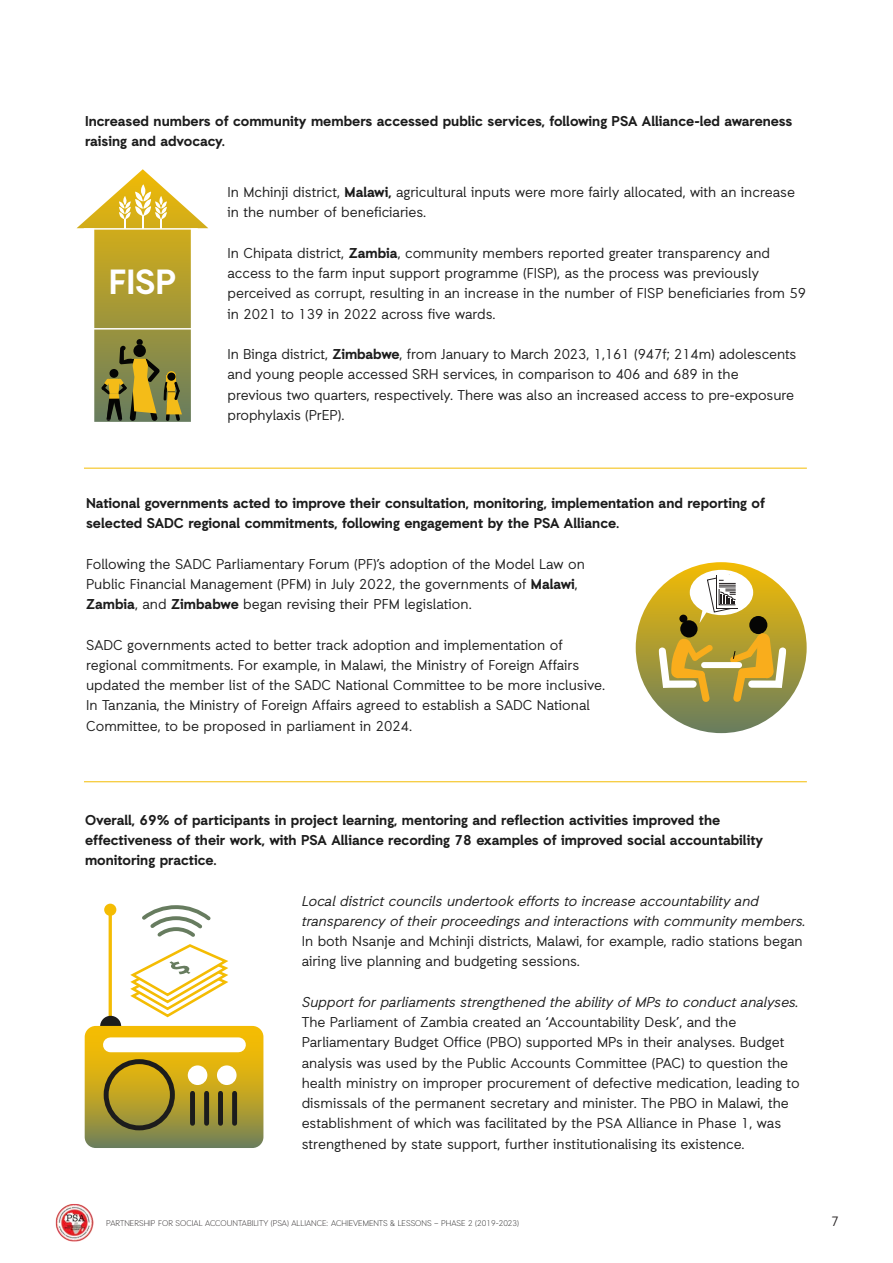
<style>
.page{position:relative;width:893px;height:1263px;background:#fff}
.page>*{position:absolute;margin:0;border:0;box-sizing:border-box;transform-origin:0 0}
.t1{font:700 34.95px "Auxilia";color:#fff}
.t2{font:14.25px/20.2px "Auxilia";color:#1c1c1c}
.t3{font:700 14.25px/20.2px "Auxilia";color:#1c1c1c}
.t4{font:italic 14.25px/20.2px "Auxilia";color:#1c1c1c}
.t5{font:13.5px "Auxilia";color:#231f20}
.t6{font:300 8.25px "Auxilia";color:#231f20}
.s1{font-weight:700}
.s2{font-style:normal}
.s3{font-style:italic}
.s4{color:#1c1c1c}
</style>
<div class="page">
<img style="left:56px;top:1204px;width:38px;height:38px">
<hr style="left:84px;top:468px;width:723px;height:1px;background:#f4bc03">
<hr style="left:84px;top:781px;width:723px;height:1px;background:#f4bc03">
<svg style="left:77px;top:169px;width:131px;height:253px"></svg>
<div style="left:636px;top:562px;width:171px;height:171px;background:linear-gradient(to bottom,#f3bd0a,#697d5e);border-radius:85px"></div>
<div style="left:680px;top:620px;width:17px;height:17px;background:#050504;border-radius:50%"></div>
<div style="left:679px;top:615px;width:8px;height:8px;background:#050504;border-radius:50%"></div>
<div style="left:749px;top:616px;width:18px;height:18px;background:#050504;border-radius:50%"></div>
<div style="left:701px;top:662px;width:41px;height:6px;background:#fff;border-radius:3px"></div>
<div style="left:690px;top:570px;width:63px;height:45px;background:#fff;border-radius:50%"></div>
<svg style="left:659px;top:638px;width:54px;height:64px;background:#c5ab52"></svg>
<svg style="left:730px;top:633px;width:56px;height:69px;background:#c6aa4d"></svg>
<svg style="left:699px;top:574px;width:38px;height:49px"></svg>
<hr style="left:109px;top:912px;width:3px;height:110px;background:#f4bc03">
<div style="left:104px;top:904px;width:12px;height:12px;background:#f4bc03;border-radius:50%"></div>
<svg style="left:100px;top:1016px;width:21px;height:21px"></svg>
<svg style="left:85px;top:1026px;width:178px;height:122px;background:#b9a02a"></svg>
<div style="left:110px;top:1037px;width:128px;height:15px;background:#fff"></div>
<div style="left:204px;top:1093px;width:5px;height:30px;background:#1c1c1c"></div>
<div style="left:218px;top:1093px;width:5px;height:30px;background:#1c1c1c"></div>
<div style="left:232px;top:1093px;width:5px;height:30px;background:#1c1c1c"></div>
<div style="left:104px;top:1059px;width:71px;height:71px;border:5px solid #1c1c1c;border-radius:50%"></div>
<div style="left:188px;top:1065px;width:19px;height:20px;background:#fff;border-radius:50%"></div>
<div style="left:217px;top:1065px;width:20px;height:20px;background:#fff;border-radius:50%"></div>
<div style="left:190px;top:1093px;width:5px;height:30px;background:#1c1c1c"></div>
<svg style="left:130px;top:905px;width:99px;height:113px"></svg>
<p class="t3" style="left:85px;top:110px;width:709px">Increased numbers of community members accessed public services, following PSA Alliance-led awareness raising and advocacy.</p>
<p class="t2" style="left:227px;top:182px;width:569px">In Mchinji district, <span class="s1">Malawi,</span> agricultural inputs were more fairly allocated, with an increase in the number of beneficiaries.</p>
<p class="t2" style="left:227px;top:242px;width:580px">In Chipata district, <span class="s1">Zambia</span>, community members reported greater transparency and access to the farm input support programme (FISP), as the process was previously perceived as corrupt, resulting in an increase in the number of FISP beneficiaries from 59 in 2021 to 139 in 2022 across five wards.</p>
<p class="t2" style="left:227px;top:344px;width:570px">In Binga district, <span class="s1">Zimbabwe</span>, from January to March 2023, 1,161 (947f; 214m) adolescents and young people accessed SRH services, in comparison to 406 and 689 in the previous two quarters, respectively. There was also an increased access to pre-exposure prophylaxis (PrEP).</p>
<p class="t1" style="left:109px;top:260px;width:69px">FISP</p>
<p class="t3" style="left:86px;top:492px;width:680px">National governments acted to improve their consultation, monitoring, implementation and reporting of selected SADC regional commitments, following engagement by the PSA Alliance.</p>
<p class="t2" style="left:86px;top:553px;width:500px">Following the SADC Parliamentary Forum (PF)’s adoption of the Model Law on<br>Public Financial Management (PFM) in July 2022, the governments of <span class="s1">Malawi</span>,<br><span class="s1">Zambia</span>, and <span class="s1">Zimbabwe</span> began revising their PFM legislation.</p>
<p class="t2" style="left:86px;top:634px;width:520px">SADC governments acted to better track adoption and implementation of regional commitments. For example, in Malawi, the Ministry of Foreign Affairs updated the member list of the SADC National Committee to be more inclusive.<br>In Tanzania, the Ministry of Foreign Affairs agreed to establish a SADC National Committee, to be proposed in parliament in 2024.</p>
<p class="t3" style="left:85px;top:809px;width:680px">Overall, 69% of participants in project learning, mentoring and reflection activities improved the effectiveness of their work, with PSA Alliance recording 78 examples of improved social accountability monitoring practice.</p>
<p class="t4" style="left:302px;top:890px;width:505px">Local district councils undertook efforts to increase accountability and transparency of their proceedings and interactions with community members.<br><span class="s2">In both Nsanje and Mchinji districts, Malawi, for example, radio stations began airing live planning and budgeting sessions.</span></p>
<p class="t2" style="left:302px;top:991px;width:499px"><span class="s3">Support for parliaments strengthened the ability of MPs to conduct analyses.<br></span>The Parliament of Zambia created an ‘Accountability Desk’, and the Parliamentary Budget Office (PBO) supported MPs in their analyses. Budget analysis was used by the Public Accounts Committee (PAC) to question the health ministry on improper procurement of defective medication, leading to dismissals of the permanent secretary and minister. The PBO in Malawi, the establishment of which was facilitated by the PSA Alliance in Phase 1, was strengthened by state support, further institutionalising its existence.</p>
<p class="t6" style="left:106px;top:1218px;width:414px">PARTNERSHIP FOR SOCIAL ACCOUNTABILITY (PSA) ALLIANCE: <span class="s4">ACHIEVEMENTS &amp; LESSONS – PHASE 2 (2019-2023)</span></p>
<p class="t5" style="left:831px;top:1213px;width:9px">7</p>
</div>
